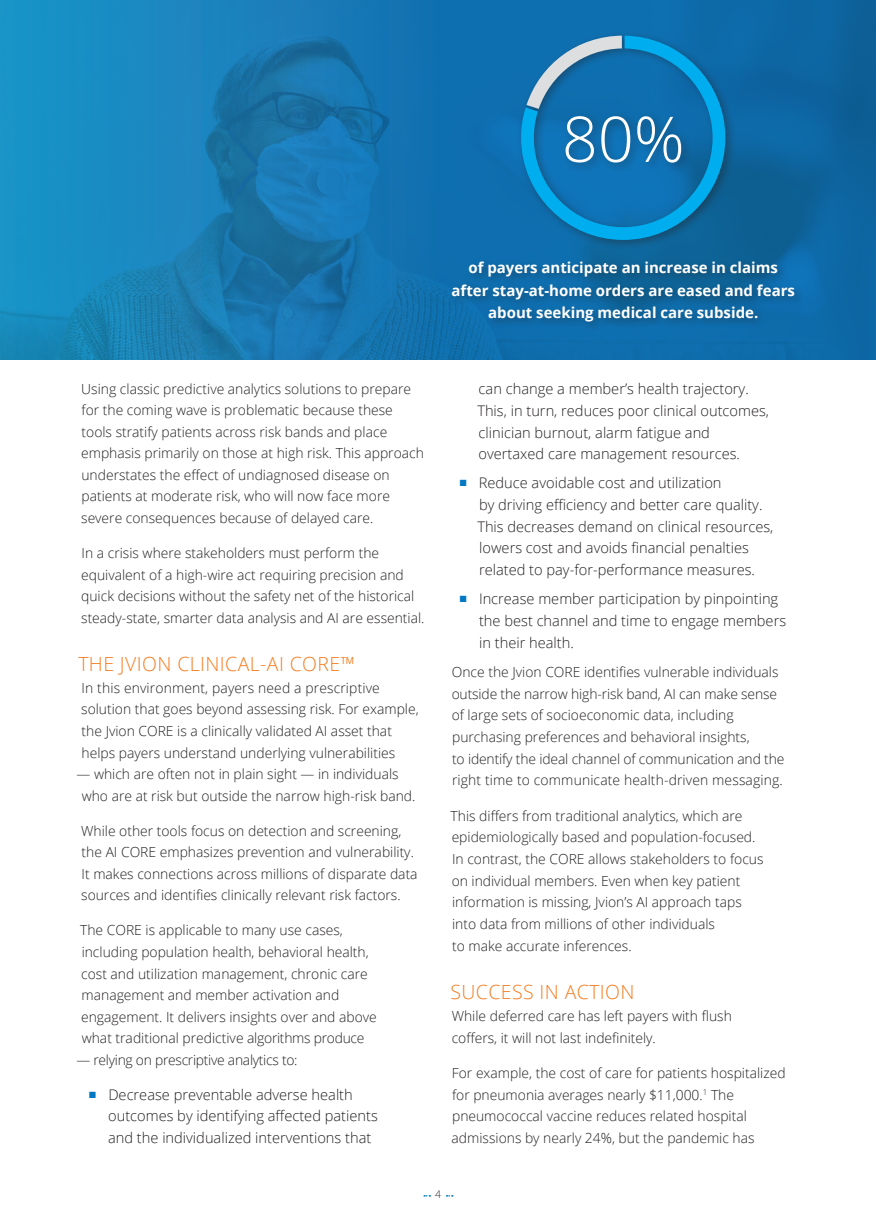
<style>
.page{position:relative;width:876px;height:1224px;background:#fff}
.page>*{position:absolute;margin:0;border:0;box-sizing:border-box;transform-origin:0 0}
.SF_Body{font:300 63px "Open Sans";color:#fff}
.Subhead{font:300 19.5px "Open Sans";letter-spacing:.02em;color:#f47d21}
.SF_Body-2{font:700 15px/22.5px "Open Sans";color:#fff;text-align:center}
.t1{font:300 14.7px/21.6px "Open Sans";color:#231f20}
.Body{font:300 13.8px/21.6px "Open Sans";color:#231f20}
.Body-2{font:300 13.8px "Open Sans";letter-spacing:-.02em;color:#231f20}
.t2{font:300 10.5px "Open Sans";color:#231f20}
</style>
<div class="page">
<img style="left:0;top:0;width:876px;height:359px">
<div style="left:516px;top:30px;width:221px;height:221px;background:#231f20;opacity:.4"></div>
<svg style="left:521px;top:36px;width:204px;height:204px;background:#1479b5"></svg>
<div style="left:448px;top:258px;width:356px;height:74px;background:#231f20;opacity:.4"></div>
<p class="SF_Body" style="left:562px;top:96px;width:124px">80%</p>
<p class="SF_Body-2" style="left:451px;top:256px;width:345px">of payers anticipate an increase in claims after stay-at-home orders are eased and fears about seeking medical care subside.</p>
<p class="Body" style="left:81px;top:377px;width:344px">Using classic predictive analytics solutions to prepare for the coming wave is problematic because these tools stratify patients across risk bands and place emphasis primarily on those at high risk. This approach understates the effect of undiagnosed disease on patients at moderate risk, who will now face more severe consequences because of delayed care.</p>
<p class="Body" style="left:81px;top:542px;width:345px">In a crisis where stakeholders must perform the equivalent of a high-wire act requiring precision and quick decisions without the safety net of the historical steady-state, smarter data analysis and AI are essential.</p>
<p class="Subhead" style="left:78px;top:651px;width:278px">THE JVION CLINICAL-AI CORE™</p>
<p class="Body" style="left:81px;top:676px;width:339px">In this environment, payers need a prescriptive solution that goes beyond assessing risk. For example, the Jvion CORE is a clinically validated AI asset that helps payers understand underlying vulnerabilities</p>
<p class="Body" style="left:82px;top:763px;width:335px;text-indent:-5px">— which are often not in plain sight — in individuals who are at risk but outside the narrow high-risk band.</p>
<p class="Body" style="left:81px;top:819px;width:338px">While other tools focus on detection and screening, the AI CORE emphasizes prevention and vulnerability.<br>It makes connections across millions of disparate data sources and identifies clinically relevant risk factors.</p>
<p class="Body" style="left:80px;top:919px;width:298px">The CORE is applicable to many use cases, including population health, behavioral health, cost and utilization management, chronic care management and member activation and engagement. It delivers insights over and above what traditional predictive algorithms produce</p>
<p class="Body-2" style="left:77px;top:1050px;width:222px">— relying on prescriptive analytics to:</p>
<p class="t1" style="left:108px;top:1083px;width:271px;text-indent:-19px"><sup>■</sup> Decrease preventable adverse health outcomes by identifying affected patients and the individualized interventions that</p>
<p class="t1" style="left:477px;top:378px;width:293px">can change a member’s health trajectory.<br>This, in turn, reduces poor clinical outcomes, clinician burnout, alarm fatigue and overtaxed care management resources.</p>
<p class="t1" style="left:477px;top:472px;width:298px;text-indent:-18px"><sup>■</sup> Reduce avoidable cost and utilization<br>by driving efficiency and better care quality.<br>This decreases demand on clinical resources, lowers cost and avoids financial penalties related to pay-for-performance measures.</p>
<p class="t1" style="left:479px;top:588px;width:309px;text-indent:-19px"><sup>■</sup> Increase member participation by pinpointing the best channel and time to engage members in their health.</p>
<p class="Body" style="left:452px;top:661px;width:334px">Once the Jvion CORE identifies vulnerable individuals outside the narrow high-risk band, AI can make sense of large sets of socioeconomic data, including purchasing preferences and behavioral insights,<br>to identify the ideal channel of communication and the right time to communicate health-driven messaging.</p>
<p class="Body" style="left:451px;top:804px;width:314px">This differs from traditional analytics, which are epidemiologically based and population-focused.<br>In contrast, the CORE allows stakeholders to focus on individual members. Even when key patient information is missing, Jvion’s AI approach taps into data from millions of other individuals<br>to make accurate inferences.</p>
<p class="Subhead" style="left:450px;top:979px;width:186px">SUCCESS IN ACTION</p>
<p class="Body" style="left:452px;top:1005px;width:282px">While deferred care has left payers with flush coffers, it will not last indefinitely.</p>
<p class="Body" style="left:452px;top:1061px;width:336px">For example, the cost of care for patients hospitalized for pneumonia averages nearly $11,000.<sup>1</sup> The pneumococcal vaccine reduces related hospital admissions by nearly 24%, but the pandemic has</p>
<p class="t2" style="left:435px;top:1187px;width:7px">4</p>
</div>
